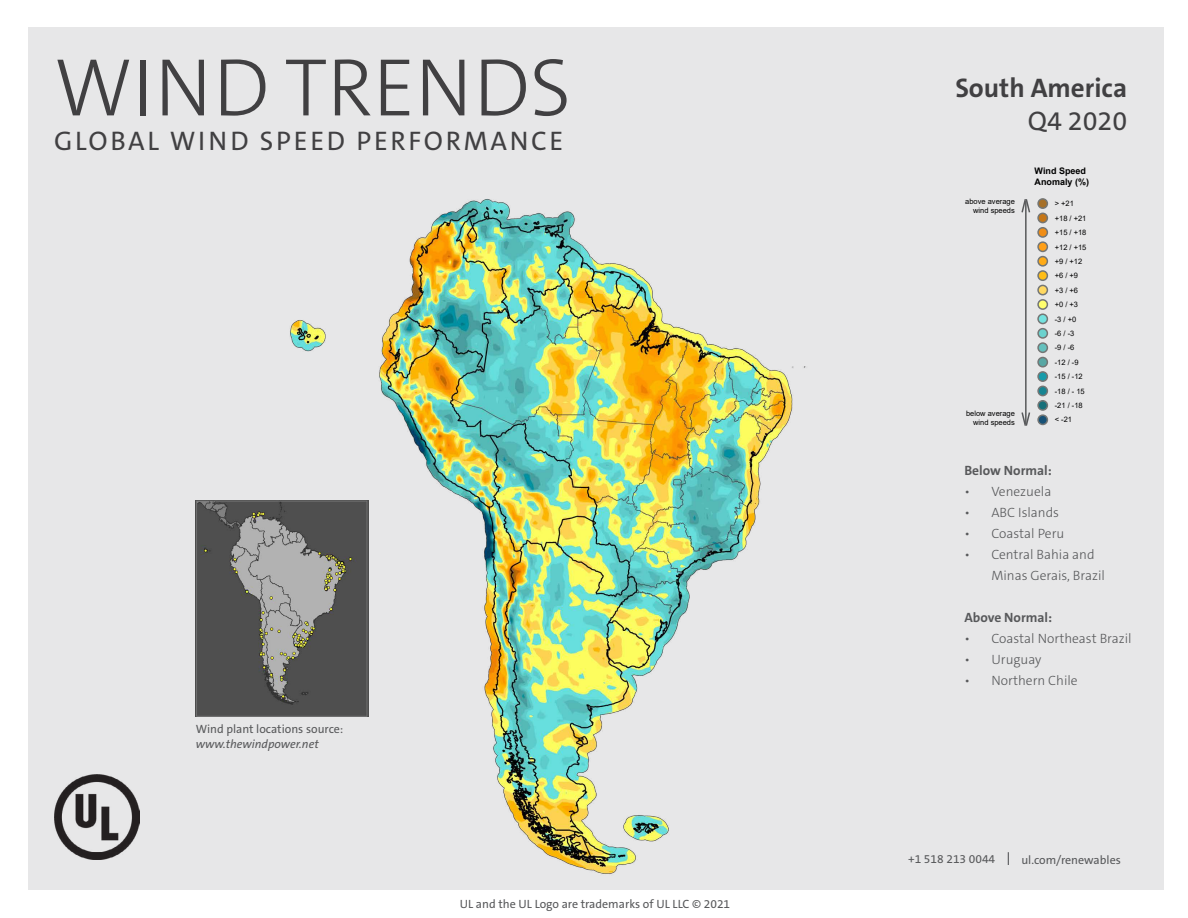
<style>
.page{position:relative;width:1188px;height:918px;background:#fff}
.page>*{position:absolute;margin:0;border:0;box-sizing:border-box;transform-origin:0 0}
.t1{font:300 82.5px "The Sans C5";letter-spacing:-.005em;color:#414042}
.t2{font:27px "The Sans C5";letter-spacing:.1em;color:#414042}
.t3{font:700 27px "The Sans C5";color:#414042}
.t4{font:300 13.5px/21px "The Sans C5";color:#58595b}
.t5{font:700 13.5px "The Sans C5";color:#58595b}
.t6{font:12px "The Sans C5";color:#58595b}
.t7{font:italic 12px "The Sans C5";color:#58595b}
.t8{font:700 9px/10.8px "Arial";color:#000}
.t9{font:7.5px/14.4px "Arial";color:#000;text-align:right}
</style>
<div class="page">
<div style="left:28px;top:28px;width:1135px;height:862px;background:#e7e7e8"></div>
<img style="left:290px;top:199px;width:516px;height:675px">
<img style="left:54px;top:774px;width:85px;height:86px">
<svg style="left:1008px;top:852px;width:1px;height:13px"></svg>
<img style="left:195px;top:500px;width:173px;height:217px">
<div style="left:1038px;top:199px;width:9px;height:9px;background:#a67028;border-radius:50%"></div>
<div style="left:1037px;top:198px;width:11px;height:11px;border:2px solid #747675;border-radius:50%"></div>
<div style="left:1038px;top:213px;width:9px;height:10px;background:#c57617;border-radius:50%"></div>
<div style="left:1037px;top:213px;width:11px;height:10px;border:2px solid #747675;border-radius:50%"></div>
<div style="left:1038px;top:228px;width:9px;height:9px;background:#f08d16;border-radius:50%"></div>
<div style="left:1037px;top:227px;width:11px;height:11px;border:2px solid #747675;border-radius:50%"></div>
<div style="left:1038px;top:242px;width:9px;height:9px;background:#ff9f17;border-radius:50%"></div>
<div style="left:1037px;top:241px;width:11px;height:11px;border:2px solid #747675;border-radius:50%"></div>
<div style="left:1038px;top:257px;width:9px;height:9px;background:#ffab17;border-radius:50%"></div>
<div style="left:1037px;top:256px;width:11px;height:11px;border:2px solid #747675;border-radius:50%"></div>
<div style="left:1038px;top:271px;width:9px;height:9px;background:#febd17;border-radius:50%"></div>
<div style="left:1037px;top:270px;width:11px;height:11px;border:2px solid #747675;border-radius:50%"></div>
<div style="left:1038px;top:285px;width:9px;height:10px;background:#ffd861;border-radius:50%"></div>
<div style="left:1037px;top:285px;width:11px;height:10px;border:2px solid #747675;border-radius:50%"></div>
<div style="left:1038px;top:300px;width:9px;height:9px;background:#fffe6e;border-radius:50%"></div>
<div style="left:1037px;top:299px;width:11px;height:11px;border:2px solid #747675;border-radius:50%"></div>
<div style="left:1038px;top:314px;width:9px;height:10px;background:#74e2df;border-radius:50%"></div>
<div style="left:1037px;top:313px;width:11px;height:11px;border:2px solid #747675;border-radius:50%"></div>
<div style="left:1038px;top:329px;width:9px;height:9px;background:#6bd2ce;border-radius:50%"></div>
<div style="left:1037px;top:328px;width:11px;height:11px;border:2px solid #747675;border-radius:50%"></div>
<div style="left:1038px;top:343px;width:9px;height:9px;background:#64c0bd;border-radius:50%"></div>
<div style="left:1037px;top:342px;width:11px;height:11px;border:2px solid #747675;border-radius:50%"></div>
<div style="left:1038px;top:357px;width:9px;height:10px;background:#58a7a4;border-radius:50%"></div>
<div style="left:1037px;top:357px;width:11px;height:11px;border:2px solid #747675;border-radius:50%"></div>
<div style="left:1038px;top:372px;width:9px;height:9px;background:#179baa;border-radius:50%"></div>
<div style="left:1037px;top:371px;width:11px;height:11px;border:2px solid #747675;border-radius:50%"></div>
<div style="left:1038px;top:386px;width:9px;height:10px;background:#178592;border-radius:50%"></div>
<div style="left:1037px;top:386px;width:11px;height:10px;border:2px solid #747675;border-radius:50%"></div>
<div style="left:1038px;top:401px;width:9px;height:9px;background:#176f79;border-radius:50%"></div>
<div style="left:1037px;top:400px;width:11px;height:11px;border:2px solid #747675;border-radius:50%"></div>
<div style="left:1038px;top:415px;width:9px;height:9px;background:#175176;border-radius:50%"></div>
<div style="left:1037px;top:414px;width:11px;height:11px;border:2px solid #747675;border-radius:50%"></div>
<hr style="left:1025px;top:201px;width:2px;height:223px;background:#58595b">
<svg style="left:1021px;top:199px;width:10px;height:15px"></svg>
<svg style="left:1021px;top:411px;width:9px;height:15px"></svg>
<h1 class="t1" style="left:54px;top:35px;width:519px">WIND TRENDS</h1>
<h2 class="t2" style="left:54px;top:124px;width:511px">GLOBAL WIND SPEED PERFORMANCE</h2>
<h3 class="t6" style="left:196px;top:721px;width:149px">Wind plant locations source:</h3>
<h3 class="t7" style="left:196px;top:736px;width:125px">www.thewindpower.net</h3>
<h3 class="t6" style="left:460px;top:896px;width:272px">UL and the UL Logo are trademarks of UL LLC © 2021</h3>
<h2 class="t3" style="left:955px;top:71px;width:173px">South America</h2>
<h2 class="t2" style="left:1028px;top:103px;width:101px">Q4 2020</h2>
<p class="t9" style="left:965px;top:197px;width:51px;line-height:9px">above average wind speeds</p>
<p class="t9" style="left:966px;top:409px;width:50px;line-height:9px">below average wind speeds</p>
<p class="t8" style="left:1035px;top:166px;width:56px">Wind Speed<br>Anomaly (%)</p>
<p class="t9" style="left:1055px;top:197px;width:33px;text-align:left">&gt; +21 +18 / +21 +15 / +18 +12 / +15 +9 / +12 +6 / +9 +3 / +6 +0 / +3 -3 / +0<br>-6 / -3<br>-9 / -6 -12 / -9 -15 / -12 -18 / - 15 -21 / -18 &lt; -21</p>
<h3 class="t5" style="left:964px;top:462px;width:89px">Below Normal:</h3>
<h3 class="t4" style="left:964px;top:481px;width:88px">• Venezuela</h3>
<h3 class="t4" style="left:964px;top:502px;width:96px">• ABC Islands</h3>
<h3 class="t4" style="left:964px;top:523px;width:101px">• Coastal Peru</h3>
<h3 class="t4" style="left:991px;top:544px;width:115px;text-indent:-27px">• Central Bahia and<br>Minas Gerais, Brazil</h3>
<h3 class="t5" style="left:964px;top:609px;width:89px">Above Normal:</h3>
<h3 class="t4" style="left:964px;top:628px;width:169px">• Coastal Northeast Brazil</h3>
<h3 class="t4" style="left:964px;top:649px;width:79px">• Uruguay</h3>
<h3 class="t4" style="left:964px;top:670px;width:115px">• Northern Chile</h3>
<h3 class="t6" style="left:908px;top:851px;width:89px">+1 518 213 0044</h3>
<h3 class="t6" style="left:1021px;top:852px;width:101px">ul.com/renewables</h3>
</div>
